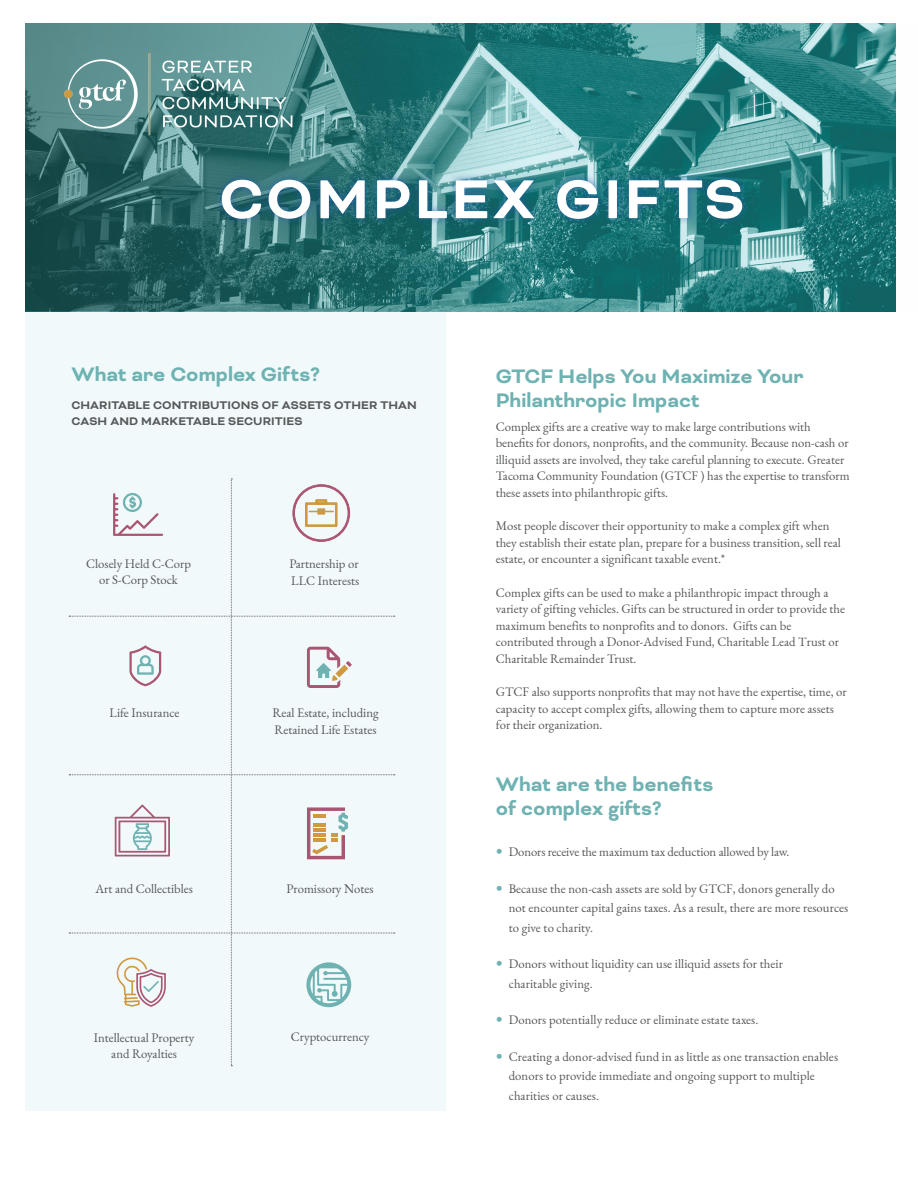
<style>
.page{position:relative;width:918px;height:1188px;background:#fff}
.page>*{position:absolute;margin:0;border:0;box-sizing:border-box;transform-origin:0 0}
.t1{font:700 63px "Bicyclette";letter-spacing:.05em;color:#fff}
.t2{font:700 22.5px/24px "Bicyclette";color:#6eb2b2}
.t3{font:12.75px/16.5px "EB Garamond";color:#555759}
.t4{font:700 12.75px/15.3px "Bicyclette";letter-spacing:.01em;color:#555759}
.s1{font-style:inherit}
</style>
<div class="page">
<svg style="left:576px;top:24px;width:320px;height:286px;background:#378888"></svg>
<svg style="left:25px;top:24px;width:551px;height:287px;background:#3a7a7a"></svg>
<div style="left:25px;top:312px;width:421px;height:798px;background:#f2f9fa"></div>
<div style="left:214px;top:172px;width:536px;height:55px;background:#245eac;opacity:.75"></div>
<svg style="left:69px;top:479px;width:326px;height:587px"></svg>
<img style="left:43px;top:38px;width:268px;height:107px">
<h1 class="t1" style="left:219px;top:162px;width:527px">COMPLEX GIFTS</h1>
<h2 class="t2" style="left:71px;top:362px;width:250px">What are Complex Gifts?</h2>
<p class="t4" style="left:71px;top:398px;width:347px">CHARITABLE CONTRIBUTIONS OF ASSETS OTHER THAN<br>CASH AND MARKETABLE SECURITIES</p>
<p class="t3" style="left:86px;top:555px;width:106px;text-align:center">Closely Held C-Corp or S-Corp Stock</p>
<p class="t3" style="left:289px;top:556px;width:71px">Partnership or<br>LLC Interests</p>
<p class="t3" style="left:110px;top:704px;width:71px">Life Insurance</p>
<p class="t3" style="left:272px;top:705px;width:108px">Real Estate, including<br>Retained Life Estates</p>
<p class="t3" style="left:95px;top:881px;width:99px">Art and Collectibles</p>
<p class="t3" style="left:286px;top:880px;width:89px">Promissory Notes</p>
<p class="t3" style="left:94px;top:1029px;width:102px;text-align:center">Intellectual Property and Royalties</p>
<p class="t3" style="left:291px;top:1028px;width:80px">Cryptocurrency</p>
<h2 class="t2" style="left:496px;top:365px;width:309px">GTCF Helps You Maximize Your<br>Philanthropic Impact</h2>
<p class="t3" style="left:496px;top:418px;width:356px">Complex gifts are a creative way to make large contributions with benefits for donors, nonprofits, and the community. Because non-cash or illiquid assets are involved, they take careful planning to execute. Greater Tacoma Community Foundation (GTCF ) has the expertise to transform these assets into philanthropic gifts.</p>
<p class="t3" style="left:496px;top:518px;width:347px">Most people discover their opportunity to make a complex gift when they establish their estate plan, prepare for a business transition, sell real estate, or encounter a significant taxable event.*</p>
<p class="t3" style="left:496px;top:584px;width:351px">Complex gifts can be used to make a philanthropic impact through a variety of gifting vehicles. Gifts can be structured in order to provide the maximum benefits to nonprofits and to donors. Gifts can be contributed through a Donor-Advised Fund, Charitable Lead <span class="s1">T</span>rust or Charitable Remainder Trust.</p>
<p class="t3" style="left:496px;top:684px;width:353px">GTCF also supports nonprofits that may not have the expertise, time, or capacity to accept complex gifts, allowing them to capture more assets for their organization.</p>
<h2 class="t2" style="left:496px;top:773px;width:219px">What are the benefits of complex gifts?</h2>
<p class="t3" style="left:509px;top:844px;width:282px">Donors receive the maximum tax deduction allowed by law.</p>
<p class="t3" style="left:509px;top:879px;width:341px;line-height:19.5px">Because the non-cash assets are sold by GTCF, donors generally do not encounter capital gains taxes. As a result, there are more resources to give to charity.</p>
<p class="t3" style="left:509px;top:954px;width:276px;line-height:19.5px">Donors without liquidity can use illiquid assets for their charitable giving.</p>
<p class="t3" style="left:509px;top:1012px;width:251px">Donors potentially reduce or eliminate estate taxes.</p>
<p class="t3" style="left:509px;top:1047px;width:331px;line-height:19.5px">Creating a donor-advised fund in as little as one transaction enables donors to provide immediate and ongoing support to multiple charities or causes.</p>
</div>
